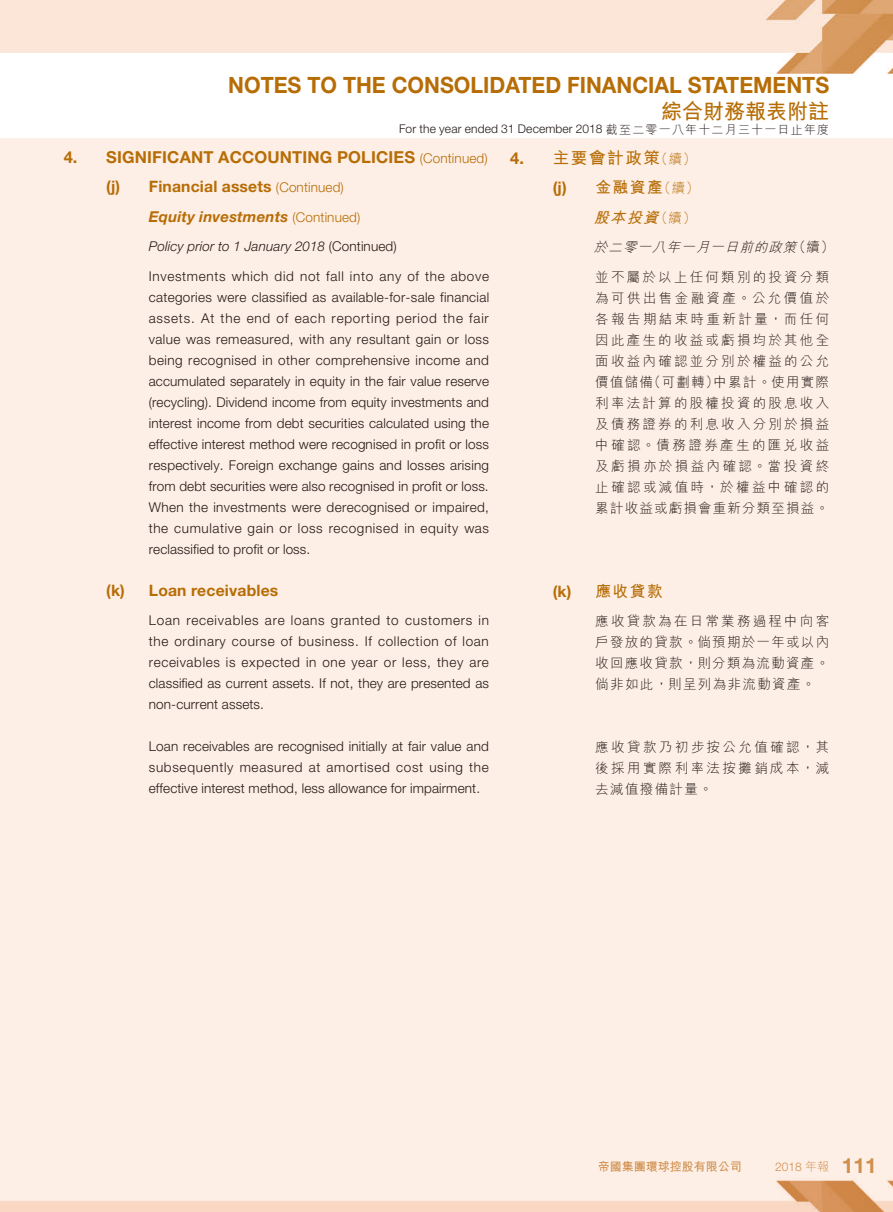
<style>
.page{position:relative;width:893px;height:1212px;background:#fff}
.page>*{position:absolute;margin:0;border:0;box-sizing:border-box;transform-origin:0 0}
.t1{font:700 22.5px "Helvetica Neue LT Std";color:#b76d06;scale:.95 1}
.t2{font:700 21px "M Hei HK";color:#b76d06}
.t3{font:700 16.5px "Helvetica Neue LT Std";letter-spacing:.01em;color:#b76d06}
.t4{font:700 16.5px "M Hei HK";letter-spacing:.1em;color:#b76d06}
.t5{font:700 15.75px "Helvetica Neue LT Std";letter-spacing:.01em;color:#b76d06}
.t6{font:700 15.75px "M Hei HK";letter-spacing:.1em;color:#b76d06}
.t7{font:italic 700 15px "Helvetica Neue LT Std";letter-spacing:.01em;color:#b76d06}
.t8{font:italic 700 15px "M Hei HK";color:#b76d06}
.t9{font:300 13.5px/21px "Helvetica Neue LT Std";letter-spacing:.01em;color:#231916;text-align:justify}
.t10{font:300 13.5px/21px "M Hei HK";letter-spacing:.165em;color:#231916;text-align:justify}
.t11{font:300 13.5px/29.5px "Helvetica Neue LT Std";letter-spacing:.05em;color:#231916}
.t12{font:300 12px "Helvetica Neue LT Std";letter-spacing:.01em;color:#231916}
.t13{font:700 12px "M Hei HK";color:#d08f4d}
.t14{font:300 12px "Helvetica Neue LT Std";color:#d08f4d}
.s1{font-family:"M Hei HK"}
.s2{font-weight:300;font-size:13.5px}
.s3{font-weight:300;font-style:normal;font-size:13.5px}
.s4{font-style:italic}
.s5{font-family:"Helvetica Neue LT Std"}
.s6{font-weight:700;font-size:21px}
</style>
<div class="page">
<img style="left:0;top:0;width:893px;height:76px">
<div style="left:0;top:138px;width:893px;height:1074px;background:#fdefe6"></div>
<h1 class="t1" style="left:228px;top:71px;width:634px">NOTES TO THE CONSOLIDATED FINANCIAL STATEMENTS</h1>
<h2 class="t2" style="left:661px;top:96px;width:169px">綜合財務報表附註</h2>
<p class="t12" style="left:399px;top:122px;width:432px">For the year ended 31 December 2018 <span class="s1">截至二零一八年十二月三十一日止年度</span></p>
<p class="t3" style="left:64px;top:146px;width:425px">4. SIGNIFICANT ACCOUNTING POLICIES <span class="s2">(Continued)</span></p>
<p class="t5" style="left:106px;top:177px;width:239px">(j) Financial assets <span class="s2">(Continued)</span></p>
<p class="t7" style="left:149px;top:207px;width:213px">Equity investments <span class="s3">(Continued)</span></p>
<p class="t11" style="left:149px;top:231px;width:342px"><span class="s4">Policy prior to 1 January 2018</span> (Continued)<br>Investments which did not fall into any of the above</p>
<p class="t9" style="left:149px;top:286px;width:342px">categories were classified as available-for-sale financial assets. At the end of each reporting period the fair value was remeasured, with any resultant gain or loss being recognised in other comprehensive income and accumulated separately in equity in the fair value reserve (recycling). Dividend income from equity investments and interest income from debt securities calculated using the effective interest method were recognised in profit or loss respectively. Foreign exchange gains and losses arising from debt securities were also recognised in profit or loss.<br>When the investments were derecognised or impaired, the cumulative gain or loss recognised in equity was reclassified to profit or loss.</p>
<p class="t5" style="left:106px;top:580px;width:174px">(k) Loan receivables</p>
<p class="t9" style="left:149px;top:609px;width:342px">Loan receivables are loans granted to customers in the ordinary course of business. If collection of loan receivables is expected in one year or less, they are classified as current assets. If not, they are presented as non-current assets.</p>
<p class="t9" style="left:149px;top:735px;width:342px">Loan receivables are recognised initially at fair value and subsequently measured at amortised cost using the effective interest method, less allowance for impairment.</p>
<p class="t4" style="left:510px;top:146px;width:188px"><span class="s5">4.</span> 主要會計政策<span class="s2">（續）</span></p>
<p class="t6" style="left:553px;top:176px;width:148px"><span class="s5">(j)</span> 金融資產<span class="s2">（續）</span></p>
<p class="t8" style="left:594px;top:206px;width:104px">股本投資<span class="s3">（續）</span></p>
<p class="t10" style="left:594px;top:232px;width:242px;line-height:29.5px"><span class="s4">於二零一八年一月一日前的政策</span>（續）並不屬於以上任何類別的投資分類</p>
<p class="t10" style="left:595px;top:287px;width:235px">為可供出售金融資產。公允價值於各報告期結束時重新計量，而任何因此產生的收益或虧損均於其他全面收益內確認並分別於權益的公允價值儲備（可劃轉）中累計。使用實際利率法計算的股權投資的股息收入及債務證券的利息收入分別於損益中確認。債務證券產生的匯兌收益及虧損亦於損益內確認。當投資終止確認或減值時，於權益中確認的累計收益或虧損會重新分類至損益。</p>
<p class="t6" style="left:553px;top:579px;width:112px"><span class="s5">(k)</span> 應收貸款</p>
<p class="t10" style="left:595px;top:610px;width:235px">應收貸款為在日常業務過程中向客戶發放的貸款。倘預期於一年或以內收回應收貸款，則分類為流動資產。倘非如此，則呈列為非流動資產。</p>
<p class="t10" style="left:595px;top:736px;width:235px">應收貸款乃初步按公允值確認，其後採用實際利率法按攤銷成本，減去減值撥備計量。</p>
<p class="t13" style="left:598px;top:1158px;width:145px">帝國集團環球控股有限公司</p>
<p class="t14" style="left:775px;top:1159px;width:103px">2018 <span class="s1">年報</span> <span class="s6">111</span></p>
</div>
